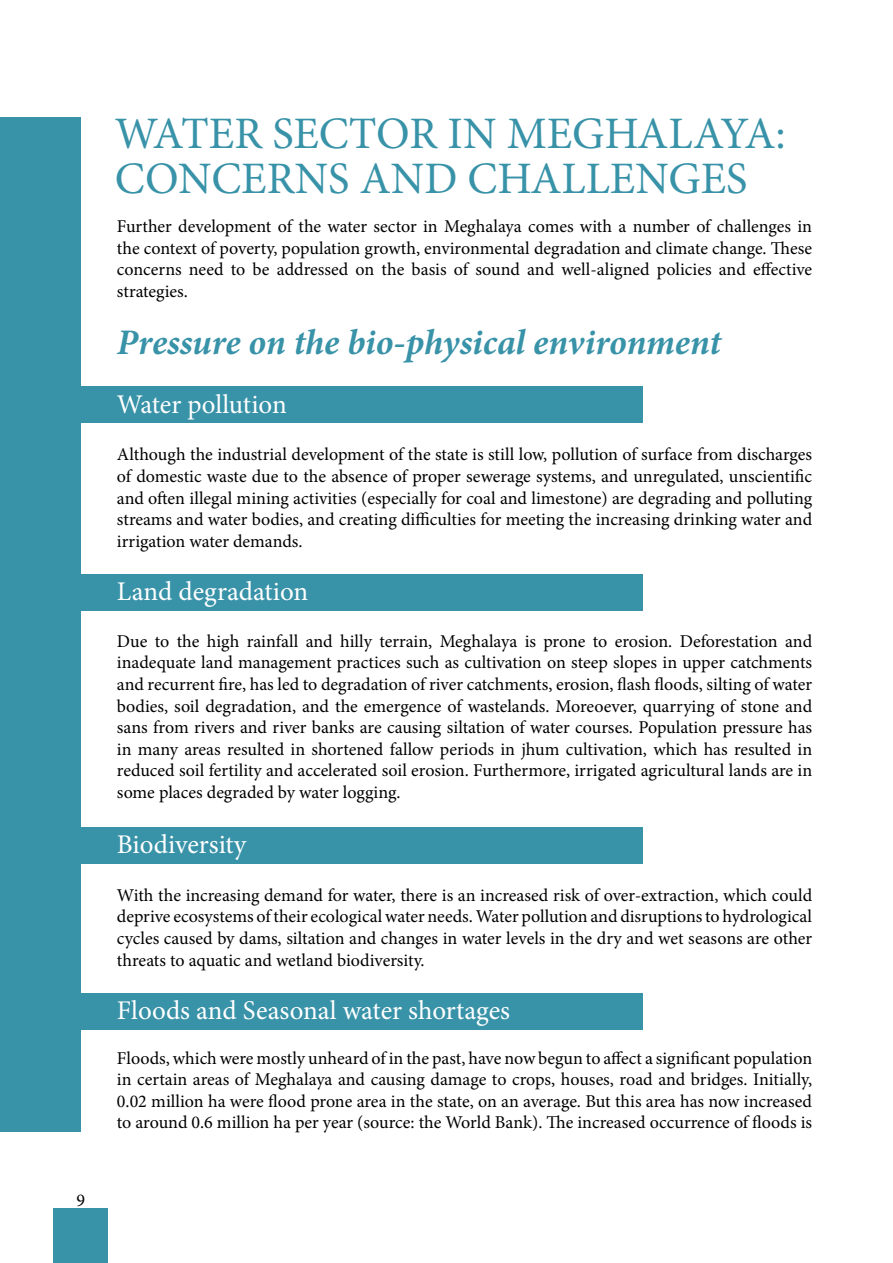
<style>
.page{position:relative;width:893px;height:1263px;background:#fff}
.page>*{position:absolute;margin:0;border:0;box-sizing:border-box;transform-origin:0 0}
.t1{font:45px/45px "Minion Pro";color:#3892a8}
.t2{font:italic 700 36px "Minion Pro";letter-spacing:-.005em;color:#3892a8}
.t3{font:27px "Minion Pro";color:#fff}
.t4{font:18px/21.6px "Minion Pro";color:#000;text-align:justify}
</style>
<div class="page">
<div style="left:53px;top:1209px;width:54px;height:54px;background:#3892a8"></div>
<div style="left:0;top:117px;width:81px;height:1014px;background:#3892a8"></div>
<div style="left:0;top:387px;width:642px;height:36px;background:#3892a8"></div>
<div style="left:0;top:574px;width:642px;height:36px;background:#3892a8"></div>
<div style="left:0;top:827px;width:642px;height:36px;background:#3892a8"></div>
<div style="left:0;top:993px;width:642px;height:36px;background:#3892a8"></div>
<p class="t4" style="left:77px;top:1190px;width:10px">9</p>
<h1 class="t1" style="left:115px;top:111px;width:672px">WATER SECTOR IN MEGHALAYA:<br>CONCERNS AND CHALLENGES</h1>
<p class="t4" style="left:117px;top:216px;width:697px">Further development of the water sector in Meghalaya comes with a number of challenges in the context of poverty, population growth, environmental degradation and climate change. These concerns need to be addressed on the basis of sound and well‐aligned policies and effective strategies.</p>
<h2 class="t2" style="left:117px;top:316px;width:605px">Pressure on the bio-physical environment</h2>
<h3 class="t3" style="left:117px;top:386px;width:171px">Water pollution</h3>
<p class="t4" style="left:117px;top:444px;width:697px">Although the industrial development of the state is still low, pollution of surface from discharges of domestic waste due to the absence of proper sewerage systems, and unregulated, unscientific and often illegal mining activities (especially for coal and limestone) are degrading and polluting streams and water bodies, and creating difficulties for meeting the increasing drinking water and irrigation water demands.</p>
<h3 class="t3" style="left:117px;top:573px;width:193px">Land degradation</h3>
<p class="t4" style="left:117px;top:630px;width:697px">Due to the high rainfall and hilly terrain, Meghalaya is prone to erosion. Deforestation and inadequate land management practices such as cultivation on steep slopes in upper catchments and recurrent fire, has led to degradation of river catchments, erosion, flash floods, silting of water bodies, soil degradation, and the emergence of wastelands. Moreoever, quarrying of stone and sans from rivers and river banks are causing siltation of water courses. Population pressure has in many areas resulted in shortened fallow periods in jhum cultivation, which has resulted in reduced soil fertility and accelerated soil erosion. Furthermore, irrigated agricultural lands are in some places degraded by water logging.</p>
<h3 class="t3" style="left:117px;top:826px;width:131px">Biodiversity</h3>
<p class="t4" style="left:117px;top:884px;width:697px">With the increasing demand for water, there is an increased risk of over-extraction, which could deprive ecosystems of their ecological water needs. Water pollution and disruptions to hydrological cycles caused by dams, siltation and changes in water levels in the dry and wet seasons are other threats to aquatic and wetland biodiversity.</p>
<h3 class="t3" style="left:117px;top:992px;width:395px">Floods and Seasonal water shortages</h3>
<p class="t4" style="left:117px;top:1047px;width:697px">Floods, which were mostly unheard of in the past, have now begun to affect a significant population in certain areas of Meghalaya and causing damage to crops, houses, road and bridges. Initially, 0.02 million ha were flood prone area in the state, on an average. But this area has now increased to around 0.6 million ha per year (source: the World Bank). The increased occurrence of floods is</p>
</div>
